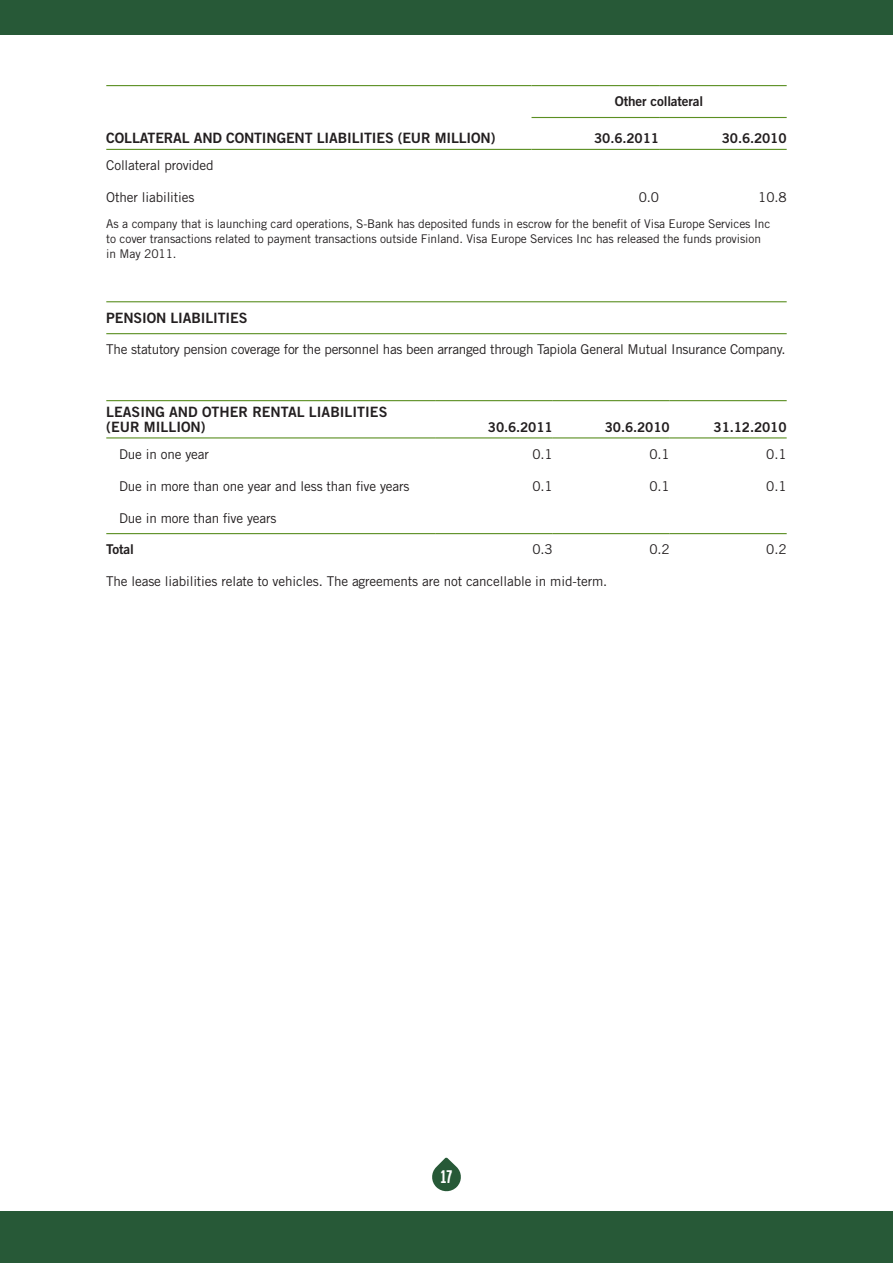
<style>
.page{position:relative;width:893px;height:1263px;background:#fff}
.page>*{position:absolute;margin:0;border:0;box-sizing:border-box;transform-origin:0 0}
.t1{font:700 18.15px "Garage Gothic S Pankki";color:#fff}
.t2{font:14.25px/15px "Trade Gothic LT Std Bd 2";color:#231f20}
.t3{font:13.5px "Trade Gothic LT Std";letter-spacing:-.01em;color:#231f20}
.t4{font:13.5px "Trade Gothic LT Std Bd 2";letter-spacing:-.01em;color:#231f20}
.t5{font:12px/15px "Trade Gothic LT Std";letter-spacing:-.01em;color:#231f20}
</style>
<div class="page">
<div style="left:0;top:0;width:893px;height:34px;background:#275937"></div>
<div style="left:0;top:1212px;width:893px;height:51px;background:#275937"></div>
<svg style="left:432px;top:1157px;width:29px;height:35px"></svg>
<hr style="left:106px;top:85px;width:425px;height:1px;background:#5b8f22">
<hr style="left:106px;top:149px;width:425px;height:1px;background:#5b8f22">
<hr style="left:531px;top:149px;width:128px;height:1px;background:#5b8f22">
<hr style="left:659px;top:149px;width:128px;height:1px;background:#5b8f22">
<hr style="left:531px;top:85px;width:128px;height:1px;background:#5b8f22">
<hr style="left:659px;top:85px;width:128px;height:1px;background:#5b8f22">
<hr style="left:531px;top:117px;width:128px;height:1px;background:#5b8f22">
<hr style="left:659px;top:117px;width:128px;height:1px;background:#5b8f22">
<hr style="left:106px;top:400px;width:330px;height:1px;background:#5b8f22">
<hr style="left:436px;top:400px;width:117px;height:1px;background:#5b8f22">
<hr style="left:553px;top:400px;width:117px;height:1px;background:#5b8f22">
<hr style="left:670px;top:400px;width:117px;height:1px;background:#5b8f22">
<hr style="left:106px;top:437px;width:330px;height:1px;background:#5b8f22">
<hr style="left:436px;top:437px;width:117px;height:1px;background:#5b8f22">
<hr style="left:553px;top:437px;width:117px;height:1px;background:#5b8f22">
<hr style="left:670px;top:437px;width:117px;height:1px;background:#5b8f22">
<hr style="left:106px;top:533px;width:330px;height:1px;background:#5b8f22">
<hr style="left:436px;top:533px;width:117px;height:1px;background:#5b8f22">
<hr style="left:553px;top:533px;width:117px;height:1px;background:#5b8f22">
<hr style="left:670px;top:533px;width:117px;height:1px;background:#5b8f22">
<hr style="left:106px;top:301px;width:681px;height:1px;background:#5b8f22">
<hr style="left:106px;top:333px;width:681px;height:1px;background:#5b8f22">
<p class="t4" style="left:615px;top:93px;width:90px">OTHER COLLATERAL</p>
<p class="t2" style="left:106px;top:131px;width:10px">COLLATERAL</p>
<p class="t2" style="left:194px;top:131px;width:11px">AND</p>
<p class="t2" style="left:226px;top:131px;width:10px">CONTIN</p>
<p class="t2" style="left:277px;top:131px;width:19px">GENT</p>
<p class="t2" style="left:317px;top:131px;width:38px">LIABILITIES</p>
<p class="t2" style="left:398px;top:131px;width:99px">(EUR MILLION)</p>
<p class="t4" style="left:594px;top:130px;width:66px">30.6.2011</p>
<p class="t4" style="left:722px;top:130px;width:66px">30.6.2010</p>
<p class="t3" style="left:106px;top:157px;width:109px">Collateral provided</p>
<p class="t3" style="left:106px;top:189px;width:90px">Other liabilities</p>
<p class="t3" style="left:639px;top:189px;width:22px">0.0</p>
<p class="t3" style="left:758px;top:189px;width:30px">10.8</p>
<p class="t5" style="left:106px;top:216px;width:666px">As a company that is launching card operations, S-Bank has deposited funds in escrow for the benefit of Visa Europe Services Inc to cover transactions related to payment transactions outside Finland. Visa Europe Services Inc has released the funds provision in May 2011.</p>
<p class="t2" style="left:106px;top:310px;width:143px">PENSION LIABILITIES</p>
<p class="t3" style="left:106px;top:341px;width:681px">The statutory pension coverage for the personnel has been arranged through Tapiola General Mutual Insurance Company.</p>
<p class="t2" style="left:106px;top:404px;width:283px">LEASING AND OTH ER RENTAL LIABILITIES (EUR MILLION)</p>
<p class="t4" style="left:488px;top:419px;width:66px">30.6.2011</p>
<p class="t4" style="left:605px;top:419px;width:66px">30.6.2010</p>
<p class="t4" style="left:714px;top:419px;width:75px">31.12.2010</p>
<p class="t3" style="left:119px;top:446px;width:91px">Due in one year</p>
<p class="t3" style="left:532px;top:446px;width:22px">0.1</p>
<p class="t3" style="left:649px;top:446px;width:22px">0.1</p>
<p class="t3" style="left:766px;top:446px;width:22px">0.1</p>
<p class="t3" style="left:119px;top:478px;width:292px">Due in more than one year and less than five years</p>
<p class="t3" style="left:532px;top:478px;width:22px">0.1</p>
<p class="t3" style="left:649px;top:478px;width:22px">0.1</p>
<p class="t3" style="left:766px;top:478px;width:22px">0.1</p>
<p class="t3" style="left:119px;top:510px;width:159px">Due in more than five years</p>
<p class="t4" style="left:106px;top:541px;width:29px">TOTAL</p>
<p class="t3" style="left:532px;top:541px;width:22px">0.3</p>
<p class="t3" style="left:649px;top:541px;width:22px">0.2</p>
<p class="t3" style="left:766px;top:541px;width:22px">0.2</p>
<p class="t3" style="left:106px;top:573px;width:503px">The lease liabilities relate to vehicles. The agreements are not cancellable in mid-term.</p>
<h1 class="t1" style="left:441px;top:1167px;width:13px">17</h1>
</div>
